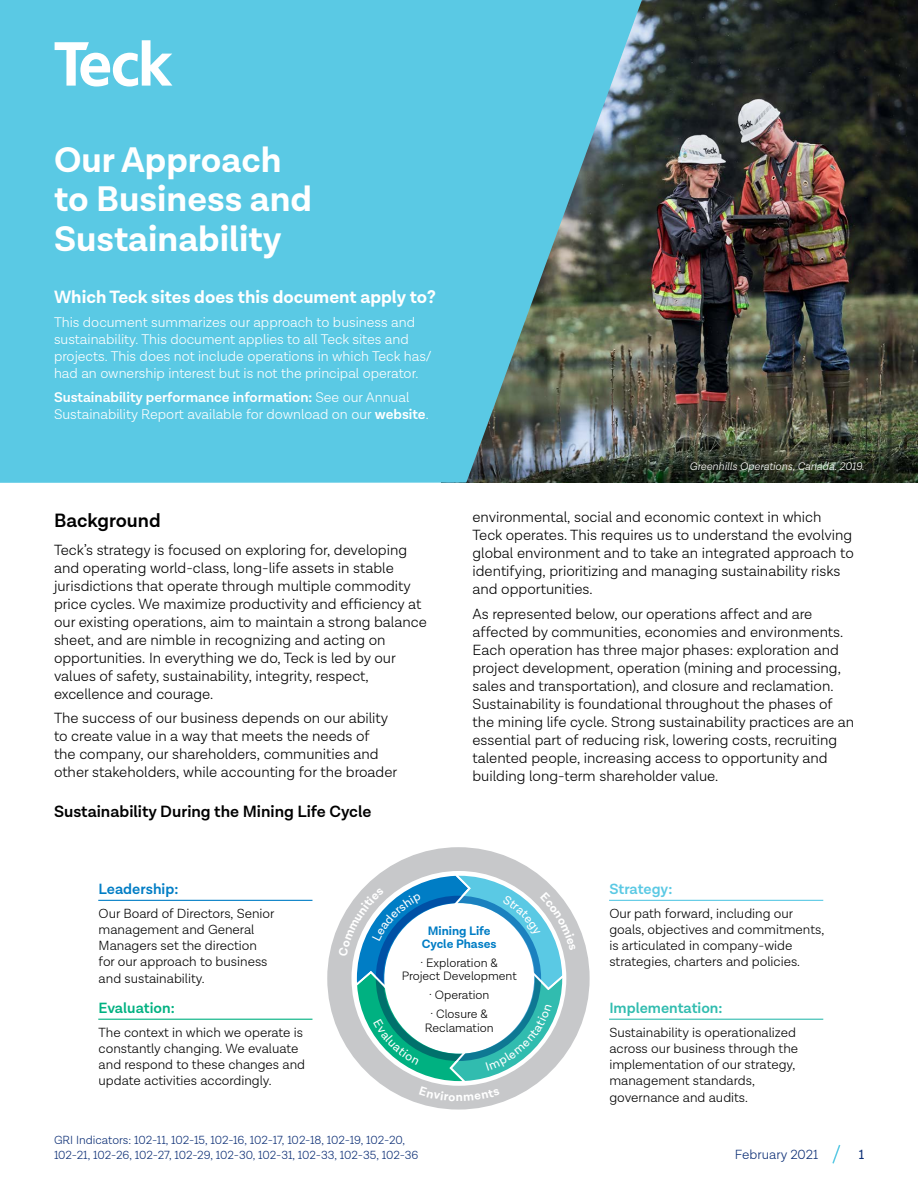
<style>
.page{position:relative;width:918px;height:1188px;background:#fff}
.page>*{position:absolute;margin:0;border:0;box-sizing:border-box;transform-origin:0 0}
.t1{font:700 36px/39.6px "Lota Grotesque";color:#fff}
.t2{font:600 19.5px "Lota Grotesque";color:#000}
.t3{font:700 18px "Lota Grotesque";color:#fff}
.t4{font:600 16.5px "Lota Grotesque";color:#000}
.t5{font:300 15px/18px "Lota Grotesque";color:#000}
.t6{font:600 15px "Lota Grotesque";color:#31bcaf}
.t7{font:600 15px "Lota Grotesque";color:#00b181}
.t8{font:600 15px "Lota Grotesque";color:#007dc5}
.t9{font:600 15px "Lota Grotesque";color:#5ac9e4}
.t10{font:300 14.25px/17.1px "Lota Grotesque";color:#fff}
.t11{font:300 13.5px/16.2px "Lota Grotesque";color:#000}
.t12{font:300 13.5px "Lota Grotesque";color:#0d2f76}
.t13{font:13.5px "Lota Grotesque";color:#0d2f76}
.t14{font:300 12.3px/13.4px "Lota Grotesque";color:#000;text-align:center}
.t15{font:700 12.3px/13.4px "Lota Grotesque";color:#007dc5;text-align:center}
.t16{font:300 12px/15px "Lota Grotesque";color:#0d2f76}
.t17{font:italic 300 11.25px "Lota Grotesque";color:#fff}
.s1{font-weight:600}
</style>
<div class="page">
<svg style="left:832px;top:1145px;width:9px;height:19px"></svg>
<img style="left:650px;top:0;width:268px;height:482px">
<svg style="left:327px;top:847px;width:263px;height:263px"></svg>
<hr style="left:609px;top:900px;width:214px;height:1px;background:#5ac9e4">
<hr style="left:609px;top:1019px;width:214px;height:1px;background:#31bcaf">
<hr style="left:98px;top:900px;width:214px;height:1px;background:#007dc5">
<hr style="left:98px;top:1019px;width:214px;height:1px;background:#00b181">
<svg style="left:0;top:0;width:650px;height:483px;background:#5ab9cf"></svg>
<svg style="left:55px;top:40px;width:117px;height:47px"></svg>
<svg style="left:338px;top:871px;width:238px;height:230px"></svg>
<h1 class="t1" style="left:54px;top:141px;width:260px">Our Approach to Business and<br>Sustainability</h1>
<p class="t3" style="left:54px;top:287px;width:383px">Which Teck sites does this document apply to?</p>
<p class="t10" style="left:54px;top:314px;width:379px">This document summarizes our approach to business and sustainability. This document applies to all Teck sites and projects. This does not include operations in which Teck has/ had an ownership interest but is not the principal operator.</p>
<p class="t10" style="left:54px;top:389px;width:376px"><span class="s1">Sustainability performance information:</span> See our Annual<br>Sustainability Report available for download on our <span class="s1">website</span>.</p>
<h2 class="t2" style="left:54px;top:509px;width:108px">Background</h2>
<p class="t5" style="left:54px;top:541px;width:374px">Teck’s strategy is focused on exploring for, developing and operating world-class, long-life assets in stable jurisdictions that operate through multiple commodity price cycles. We maximize productivity and efficiency at our existing operations, aim to maintain a strong balance sheet, and are nimble in recognizing and acting on opportunities. In everything we do, Teck is led by our values of safety, sustainability, integrity, respect, excellence and courage.</p>
<p class="t5" style="left:54px;top:710px;width:345px">The success of our business depends on our ability to create value in a way that meets the needs of<br>the company, our shareholders, communities and other stakeholders, while accounting for the broader</p>
<p class="t4" style="left:54px;top:802px;width:319px">Sustainability During the Mining Life Cycle</p>
<p class="t17" style="left:690px;top:460px;width:176px">Greenhills Operations, Canada. 2019.</p>
<p class="t5" style="left:472px;top:509px;width:383px">environmental, social and economic context in which Teck operates. This requires us to understand the evolving global environment and to take an integrated approach to identifying, prioritizing and managing sustainability risks and opportunities.</p>
<p class="t5" style="left:472px;top:605px;width:383px">As represented below, our operations affect and are affected by communities, economies and environments.<br>Each operation has three major phases: exploration and project development, operation (mining and processing, sales and transportation), and closure and reclamation.<br>Sustainability is foundational throughout the phases of the mining life cycle. Strong sustainability practices are an essential part of reducing risk, lowering costs, recruiting talented people, increasing access to opportunity and building long-term shareholder value.</p>
<p class="t8" style="left:99px;top:881px;width:81px">Leadership:</p>
<p class="t11" style="left:99px;top:905px;width:177px">Our Board of Directors, Senior management and General<br>Managers set the direction for our approach to business and sustainability.</p>
<p class="t7" style="left:99px;top:999px;width:78px">Evaluation:</p>
<p class="t11" style="left:99px;top:1024px;width:208px">The context in which we operate is constantly changing. We evaluate and respond to these changes and update activities accordingly.</p>
<p class="t15" style="left:422px;top:924px;width:76px">Mining Life<br>Cycle Phases</p>
<p class="t14" style="left:402px;top:956px;width:117px">· Exploration &amp;<br>Project Development</p>
<p class="t14" style="left:429px;top:986px;width:62px;line-height:19px;text-align:left">· Operation · Closure &amp;</p>
<p class="t14" style="left:425px;top:1021px;width:70px">Reclamation</p>
<p class="t16" style="left:54px;top:1133px;width:366px">GRI Indicators: 102-11, 102-15, 102-16, 102-17, 102-18, 102-19, 102-20,<br>102-21, 102-26, 102-27, 102-29, 102-30, 102-31, 102-33, 102-35, 102-36</p>
<p class="t9" style="left:609px;top:881px;width:64px">Strategy:</p>
<p class="t11" style="left:609px;top:905px;width:216px">Our path forward, including our goals, objectives and commitments, is articulated in company-wide strategies, charters and policies.</p>
<p class="t6" style="left:609px;top:999px;width:115px">Implementation:</p>
<p class="t11" style="left:609px;top:1024px;width:190px">Sustainability is operationalized across our business through the implementation of our strategy, management standards, governance and audits.</p>
<p class="t12" style="left:735px;top:1147px;width:85px">February 2021</p>
<p class="t13" style="left:859px;top:1147px;width:7px">1</p>
</div>
